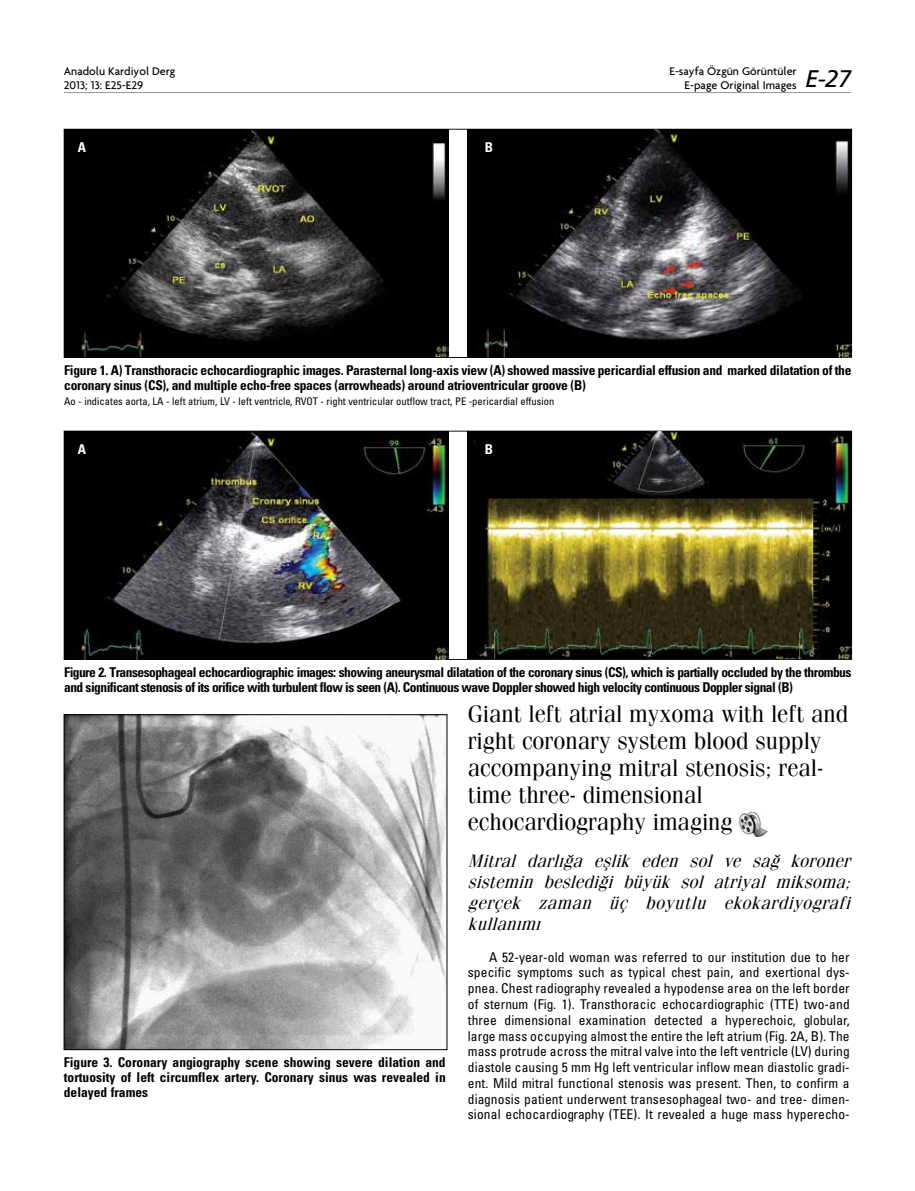
<style>
.page{position:relative;width:915px;height:1191px;background:#fff}
.page>*{position:absolute;margin:0;border:0;box-sizing:border-box;transform-origin:0 0}
.t1{font:24px/27px "Fenice Tr";color:#000}
.t2{font:24px "Frutiger Italic Tr";color:#000}
.t3{font:italic 18px/21px "Fenice Tr";color:#000;text-align:justify}
.t4{font:13.5px/15.8px "Univers Condensed Tr";letter-spacing:.01em;color:#000;text-align:justify}
.t5{font:13.5px/15px "Univers Cond Bd Tr";letter-spacing:-.035em;color:#000}
.t6{font:13.5px "Univers Cond Bd Tr";color:#fff}
.t7{font:500 12px/14.4px "Firma";color:#000;text-align:right}
.t8{font:10.5px "Univers Condensed Tr";color:#000}
</style>
<div class="page">
<img style="left:66px;top:131px;width:382px;height:225px">
<img style="left:467px;top:129px;width:384px;height:228px">
<img style="left:64px;top:431px;width:384px;height:228px">
<img style="left:467px;top:431px;width:384px;height:227px">
<img style="left:66px;top:716px;width:379px;height:332px">
<div style="left:64px;top:714px;width:383px;height:336px;border:1px solid #000"></div>
<img style="left:738px;top:812px;width:29px;height:24px">
<hr style="left:64px;top:92px;width:786px;height:1px;background:#939598">
<p class="t7" style="left:669px;top:64px;width:129px">E-sayfa Özgün Görüntüler<br>E-page Original Images</p>
<p class="t7" style="left:64px;top:64px;width:113px;text-align:left">Anadolu Kardiyol Derg<br>2013; 13: E25-E29</p>
<h1 class="t2" style="left:805px;top:65px;width:47px">E-27</h1>
<p class="t6" style="left:78px;top:139px;width:10px">A</p>
<p class="t6" style="left:485px;top:139px;width:10px">B</p>
<p class="t5" style="left:64px;top:363px;width:788px">Figure 1. A) Transthoracic echocardiographic images. Parasternal long-axis view (A) showed massive pericardial effusion and marked dilatation of the coronary sinus (CS), and multiple echo-free spaces (arrowheads) around atrioventricular groove (B)</p>
<p class="t8" style="left:64px;top:395px;width:491px">Ao - indicates aorta, LA - left atrium, LV - left ventricle, RVOT - right ventricular outflow tract, PE -pericardial effusion</p>
<p class="t6" style="left:78px;top:441px;width:10px">A</p>
<p class="t6" style="left:485px;top:441px;width:10px">B</p>
<p class="t5" style="left:64px;top:665px;width:788px">Figure 2. Transesophageal echocardiographic images: showing aneurysmal dilatation of the coronary sinus (CS), which is partially occluded by the thrombus and significant stenosis of its orifice with turbulent flow is seen (A). Continuous wave Doppler showed high velocity continuous Doppler signal (B)</p>
<p class="t5" style="left:64px;top:1054px;width:383px;text-align:justify">Figure 3. Coronary angiography scene showing severe dilation and tortuosity of left circumflex artery. Coronary sinus was revealed in delayed frames</p>
<h1 class="t1" style="left:467px;top:700px;width:382px">Giant left atrial myxoma with left and right coronary system blood supply accompanying mitral stenosis; real&shy;time three- dimensional echocardiography imaging</h1>
<h2 class="t3" style="left:467px;top:850px;width:389px">Mitral darlığa eşlik eden sol ve sağ koroner sistemin beslediği büyük sol atriyal miksoma; gerçek zaman üç boyutlu ekokardiyografi kullanımı</h2>
<p class="t4" style="left:467px;top:948px;width:383px;text-indent:21px">A 52-year-old woman was referred to our institution due to her specific symptoms such as typical chest pain, and exertional dys&shy;pnea. Chest radiography revealed a hypodense area on the left border of sternum (Fig. 1). Transthoracic echocardiographic (TTE) two-and three dimensional examination detected a hyperechoic, globular, large mass occupying almost the entire the left atrium (Fig. 2A, B). The mass protrude across the mitral valve into the left ventricle (LV) during diastole causing 5 mm Hg left ventricular inflow mean diastolic gradi&shy;ent. Mild mitral functional stenosis was present. Then, to confirm a diagnosis patient underwent transesophageal two- and tree- dimen&shy;sional echocardiography (TEE). It revealed a huge mass hyperecho-</p>
</div>
